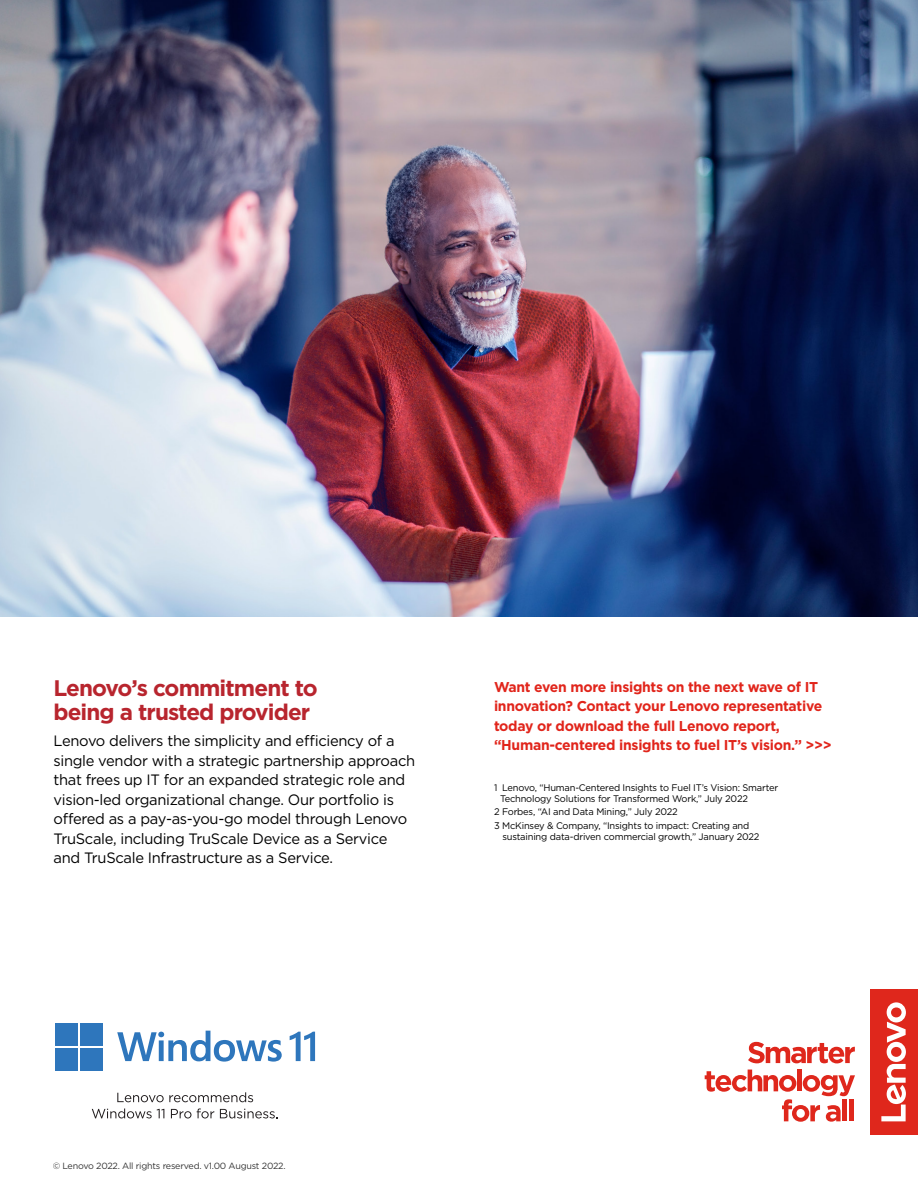
<style>
.page{position:relative;width:918px;height:1188px;background:#fff}
.page>*{position:absolute;margin:0;border:0;box-sizing:border-box;transform-origin:0 0}
.t1{font:700 22.5px/24px "Gotham";letter-spacing:-.04em;color:#b8252e}
.t2{font:15px/19.5px "Gotham";letter-spacing:-.02em;color:#000}
.t3{font:700 14.25px/19.5px "Gotham";letter-spacing:-.02em;color:#e1251b}
.t4{font:9.45px/10.9px "Gotham";letter-spacing:-.02em;color:#000}
.t5{font:9px "Gotham";letter-spacing:-.025em;color:#000}
</style>
<div class="page">
<img style="left:0;top:0;width:918px;height:617px">
<svg style="left:748px;top:1042px;width:107px;height:21px"></svg>
<svg style="left:705px;top:1070px;width:150px;height:52px"></svg>
<div style="left:842px;top:1100px;width:5px;height:21px;background:#df271c"></div>
<hr style="left:849px;top:1100px;width:4px;height:21px;background:#df271c">
<div style="left:870px;top:989px;width:48px;height:146px;background:#df271c"></div>
<svg style="left:881px;top:1002px;width:25px;height:119px"></svg>
<div style="left:55px;top:1023px;width:23px;height:23px;background:#2e76bc"></div>
<div style="left:80px;top:1023px;width:23px;height:23px;background:#2e76bc"></div>
<div style="left:55px;top:1048px;width:23px;height:23px;background:#2e76bc"></div>
<div style="left:80px;top:1048px;width:23px;height:23px;background:#2e76bc"></div>
<svg style="left:117px;top:1031px;width:165px;height:31px"></svg>
<svg style="left:290px;top:1032px;width:25px;height:29px"></svg>
<svg style="left:117px;top:1092px;width:136px;height:10px"></svg>
<svg style="left:92px;top:1109px;width:72px;height:10px"></svg>
<svg style="left:171px;top:1109px;width:20px;height:10px"></svg>
<svg style="left:197px;top:1108px;width:17px;height:11px"></svg>
<svg style="left:220px;top:1109px;width:58px;height:10px"></svg>
<h1 class="t1" style="left:53px;top:676px;width:266px">Lenovo’s commitment to being a trusted provider</h1>
<p class="t2" style="left:53px;top:731px;width:363px">Lenovo delivers the simplicity and efficiency of a single vendor with a strategic partnership approach that frees up IT for an expanded strategic role and vision-led organizational change. Our portfolio is offered as a pay-as-you-go model through Lenovo TruScale, including TruScale Device as a Service and TruScale Infrastructure as a Service.</p>
<p class="t3" style="left:494px;top:677px;width:339px">Want even more insights on the next wave of IT innovation? Contact your Lenovo representative today or download the full Lenovo report, “Human-centered insights to fuel IT’s vision.” &gt;&gt;&gt;</p>
<p class="t4" style="left:500px;top:782px;width:280px;text-indent:-6px">1 Lenovo, “Human-Centered Insights to Fuel IT’s Vision: Smarter<br>Technology Solutions for Transformed Work,” July 2022</p>
<p class="t4" style="left:494px;top:805px;width:257px;line-height:13.5px">2 Forbes, “AI and Data Mining,” July 2022<br>3 McKinsey &amp; Company, “Insights to impact: Creating and</p>
<p class="t4" style="left:502px;top:831px;width:259px">sustaining data-driven commercial growth,” January 2022</p>
<p class="t5" style="left:53px;top:1160px;width:235px">© Lenovo 2022. All rights reserved. v1.00 August 2022.</p>
</div>
